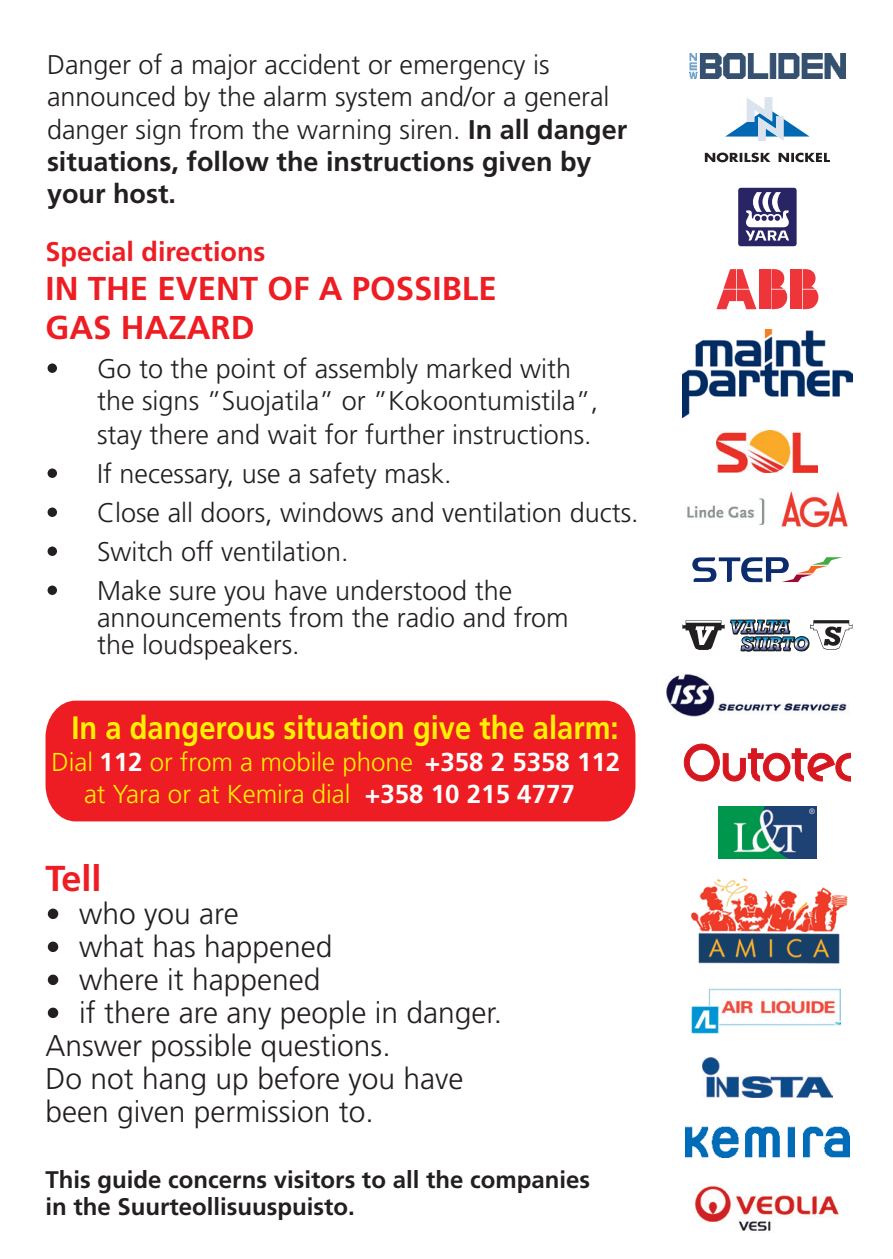
<style>
.page{position:relative;width:893px;height:1259px;background:#fff}
.page>*{position:absolute;margin:0;border:0;box-sizing:border-box;transform-origin:0 0}
.t1{font:700 36px "Frutiger LT Std";color:#ee1d23}
.t2{font:700 33px/39px "Frutiger LT Std";color:#ee1d23}
.t3{font:700 32.4px "Frutiger LT Std";color:#fff101;scale:.9 1}
.t4{font:300 30px "Frutiger LT Std";color:#231f20}
.t5{font:300 27px/32.4px "Frutiger LT Std";color:#231f20}
.t6{font:700 27px "Frutiger LT Std";color:#ee1d23}
.t7{font:300 25.8px/31.8px "Frutiger LT Std";color:#fff101;text-align:center}
.t8{font:700 24px/27px "Frutiger LT Std";color:#231f20}
.s1{font-weight:700}
.s2{font-weight:700;color:#fff}
</style>
<div class="page">
<div style="left:48px;top:363px;width:9px;height:10px;background:#231f20;border-radius:50%"></div>
<div style="left:48px;top:468px;width:9px;height:10px;background:#231f20;border-radius:50%"></div>
<div style="left:48px;top:507px;width:9px;height:10px;background:#231f20;border-radius:50%"></div>
<div style="left:48px;top:546px;width:9px;height:10px;background:#231f20;border-radius:50%"></div>
<div style="left:48px;top:585px;width:9px;height:10px;background:#231f20;border-radius:50%"></div>
<div style="left:46px;top:700px;width:589px;height:121px;background:#ee1d23"></div>
<div style="left:48px;top:908px;width:10px;height:11px;background:#231f20;border-radius:50%"></div>
<div style="left:48px;top:941px;width:10px;height:11px;background:#231f20;border-radius:50%"></div>
<div style="left:48px;top:974px;width:10px;height:11px;background:#231f20;border-radius:50%"></div>
<div style="left:48px;top:1007px;width:10px;height:11px;background:#231f20;border-radius:50%"></div>
<div style="left:759px;top:269px;width:12px;height:20px;background:#ee3539"></div>
<div style="left:790px;top:269px;width:12px;height:20px;background:#ee3539"></div>
<svg style="left:716px;top:269px;width:40px;height:40px"></svg>
<div style="left:759px;top:290px;width:12px;height:19px;background:#ee3539"></div>
<svg style="left:771px;top:269px;width:17px;height:40px"></svg>
<div style="left:790px;top:290px;width:12px;height:19px;background:#ee3539"></div>
<svg style="left:803px;top:269px;width:16px;height:40px"></svg>
<svg style="left:725px;top:97px;width:85px;height:44px"></svg>
<svg style="left:705px;top:153px;width:125px;height:9px"></svg>
<img style="left:702px;top:1057px;width:130px;height:40px">
<img style="left:690px;top:53px;width:155px;height:26px">
<img style="left:717px;top:431px;width:101px;height:42px">
<img style="left:686px;top:1126px;width:163px;height:31px">
<img style="left:718px;top:806px;width:98px;height:52px">
<svg style="left:684px;top:744px;width:167px;height:37px"></svg>
<img style="left:687px;top:491px;width:161px;height:37px">
<img style="left:695px;top:1186px;width:144px;height:45px">
<svg style="left:738px;top:187px;width:59px;height:60px"></svg>
<img style="left:691px;top:988px;width:150px;height:46px">
<div style="left:800px;top:1026px;width:43px;height:12px;background:#fff"></div>
<svg style="left:692px;top:557px;width:150px;height:25px"></svg>
<img style="left:666px;top:673px;width:181px;height:43px">
<svg style="left:682px;top:619px;width:170px;height:33px"></svg>
<img style="left:691px;top:878px;width:157px;height:86px">
<img style="left:682px;top:330px;width:170px;height:87px">
<p class="t5" style="left:47px;top:49px;width:582px">Danger of a major accident or emergency is announced by the alarm system and/or a general danger sign from the warning siren. <span class="s1">In all danger situations, follow the instructions given by your host.</span></p>
<p class="t6" style="left:46px;top:235px;width:222px">Special directions</p>
<p class="t2" style="left:46px;top:269px;width:453px">IN THE EVENT OF A POSSIBLE<br>GAS HAZARD</p>
<p class="t5" style="left:97px;top:352px;width:503px">Go to the point of assembly marked with the signs ”Suojatila” or ”Kokoontumistila”, stay there and wait for further instructions.</p>
<p class="t5" style="left:97px;top:454px;width:543px;line-height:39px">If necessary, use a safety mask.<br>Close all doors, windows and ventilation ducts.<br>Switch off ventilation.<br>Make sure you have understood the</p>
<p class="t5" style="left:97px;top:604px;width:473px;line-height:27px">announcements from the radio and from the loudspeakers.</p>
<p class="t3" style="left:72px;top:708px;width:609px">In a dangerous situation give the alarm:</p>
<p class="t7" style="left:52px;top:746px;width:570px">Dial <span class="s2">112</span> or from a mobile phone <span class="s2">+358 2 5358 112 </span>at Yara or at Kemira dial <span class="s2">+358 10 215 4777</span></p>
<p class="t1" style="left:46px;top:857px;width:58px">Tell</p>
<p class="t4" style="left:79px;top:897px;width:161px">who you are</p>
<p class="t4" style="left:79px;top:930px;width:255px">what has happened</p>
<p class="t4" style="left:79px;top:963px;width:243px">where it happened</p>
<p class="t4" style="left:79px;top:996px;width:424px">if there are any people in danger.</p>
<p class="t4" style="left:46px;top:1029px;width:347px">Answer possible questions.</p>
<p class="t4" style="left:46px;top:1062px;width:419px">Do not hang up before you have</p>
<p class="t4" style="left:46px;top:1095px;width:330px">been given permission to.</p>
<p class="t8" style="left:46px;top:1165px;width:546px">This guide concerns visitors to all the companies in the Suurteollisuuspuisto.</p>
</div>
